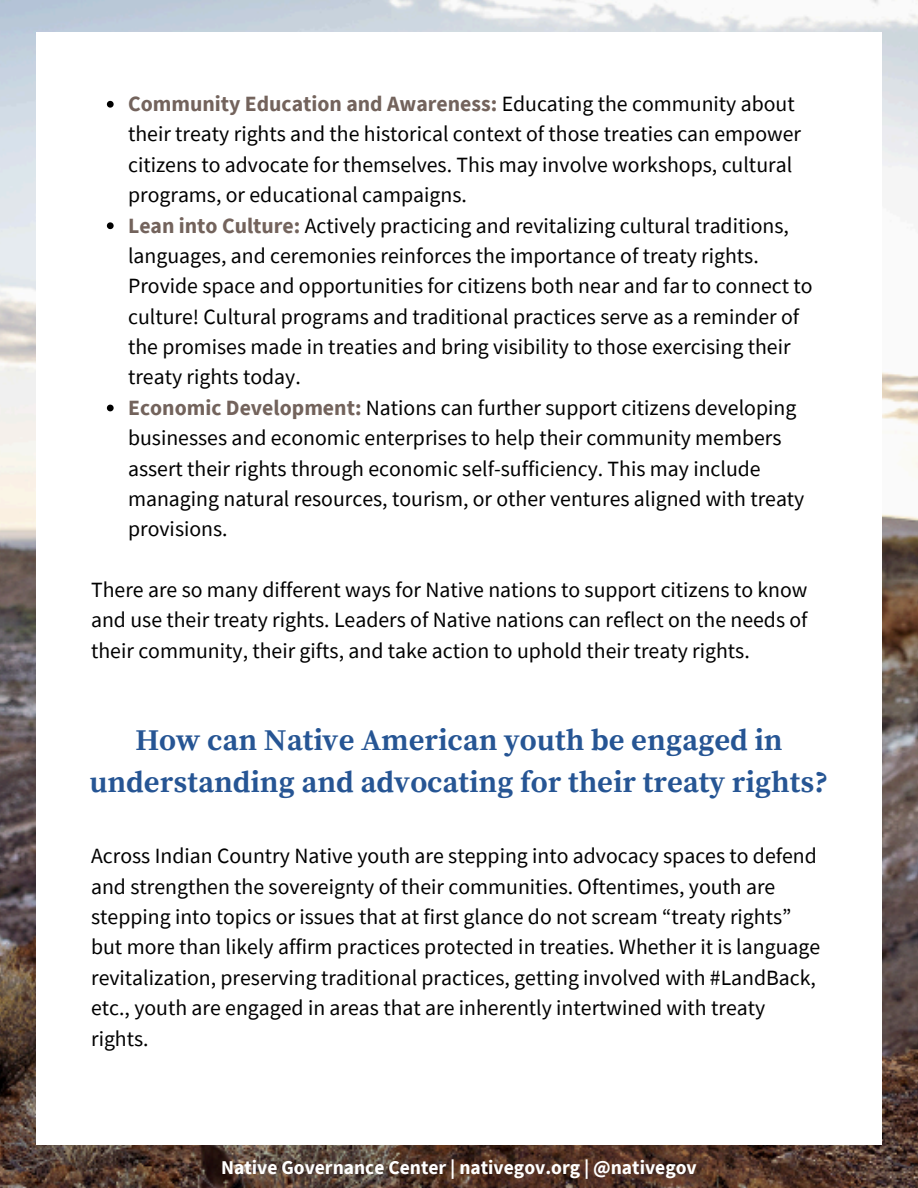
<style>
.page{position:relative;width:918px;height:1188px;background:#fff}
.page>*{position:absolute;margin:0;border:0;box-sizing:border-box;transform-origin:0 0}
.t1{font:700 30px/41.7px "Source Serif Pro";color:#265594;text-align:center}
.t2{font:21.75px/30.3px "Source Sans Pro";color:#000}
.t3{font:700 19.5px "Source Sans Pro";color:#fff}
.s1{font-weight:700;color:#73635c}
</style>
<div class="page">
<img style="left:0;top:0;width:918px;height:1188px">
<div style="left:36px;top:32px;width:846px;height:1113px;background:#fff"></div>
<svg style="left:107px;top:101px;width:7px;height:7px"></svg>
<svg style="left:107px;top:222px;width:7px;height:7px"></svg>
<svg style="left:107px;top:405px;width:7px;height:6px"></svg>
<p class="t2" style="left:128px;top:88px;width:674px"><span class="s1">Community Education and Awareness:</span> Educating the community about their treaty rights and the historical context of those treaties can empower citizens to advocate for themselves. This may involve workshops, cultural programs, or educational campaigns.</p>
<p class="t2" style="left:128px;top:210px;width:686px"><span class="s1">Lean into Culture:</span> Actively practicing and revitalizing cultural traditions, languages, and ceremonies reinforces the importance of treaty rights.<br>Provide space and opportunities for citizens both near and far to connect to culture! Cultural programs and traditional practices serve as a reminder of the promises made in treaties and bring visibility to those exercising their treaty rights today.</p>
<p class="t2" style="left:128px;top:392px;width:678px"><span class="s1">Economic Development:</span> Nations can further support citizens developing businesses and economic enterprises to help their community members assert their rights through economic self-sufficiency. This may include managing natural resources, tourism, or other ventures aligned with treaty provisions.</p>
<h2 class="t2" style="left:91px;top:574px;width:718px;text-align:justify">There are so many different ways for Native nations to support citizens to know and use their treaty rights. Leaders of Native nations can reflect on the needs of their community, their gifts, and take action to uphold their treaty rights.</h2>
<h1 class="t1" style="left:89px;top:720px;width:741px">How can Native American youth be engaged in understanding and advocating for their treaty rights?</h1>
<h2 class="t2" style="left:91px;top:840px;width:731px">Across Indian Country Native youth are stepping into advocacy spaces to defend and strengthen the sovereignty of their communities. Oftentimes, youth are stepping into topics or issues that at first glance do not scream “treaty rights” but more than likely affirm practices protected in treaties. Whether it is language revitalization, preserving traditional practices, getting involved with #LandBack, etc., youth are engaged in areas that are inherently intertwined with treaty rights.</h2>
<p class="t3" style="left:221px;top:1155px;width:477px">Native Governance Center | nativegov.org | @nativegov</p>
</div>
